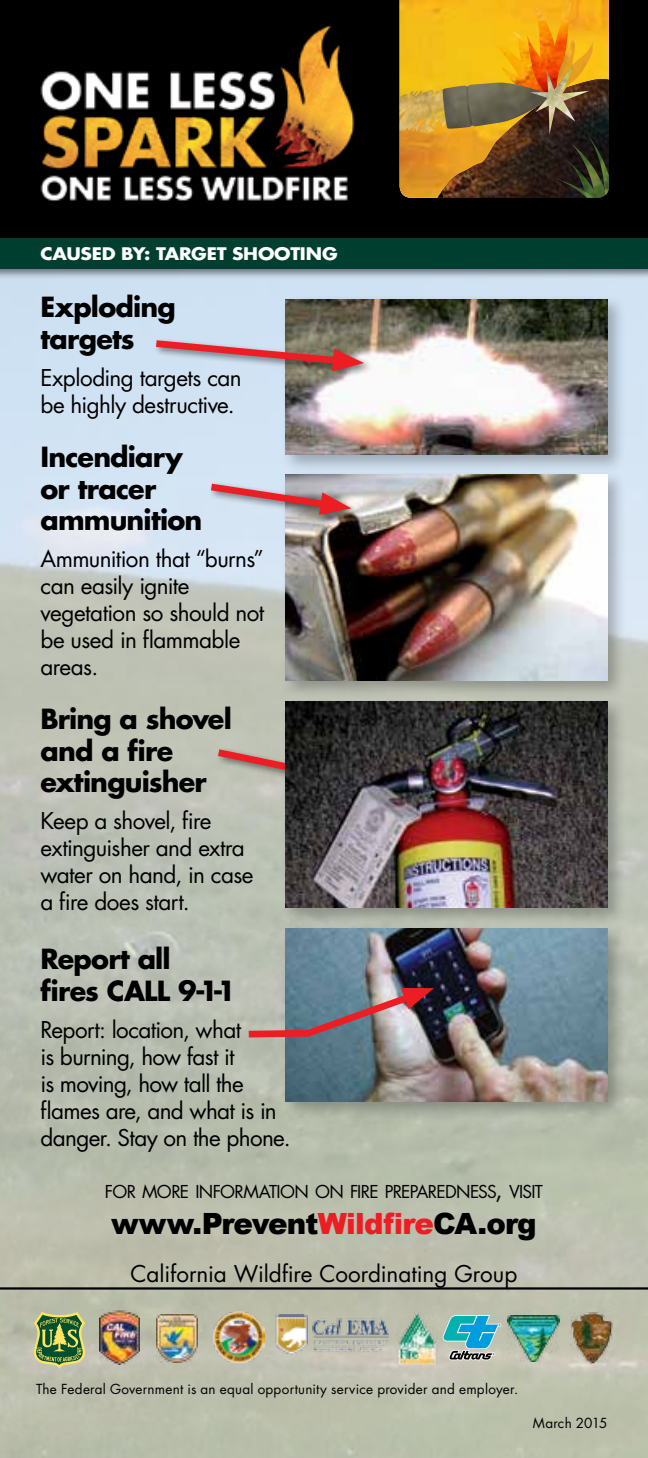
<style>
.page{position:relative;width:648px;height:1458px;background:#fff}
.page>*{position:absolute;margin:0;border:0;box-sizing:border-box;transform-origin:0 0}
.t1{font:900 29.25px "Arial";letter-spacing:-.025em;color:#000}
.t2{font:700 27px/31.5px "Futura";letter-spacing:-.03em;color:#000}
.t3{font:22.5px/27px "Futura";letter-spacing:-.025em;color:#000}
.t4{font:22.5px "Futura";color:#000}
.t5{font:17.32px "Futura";letter-spacing:-.045em;color:#000}
.t6{font:700 16.88px "Futura";letter-spacing:-.01em;color:#fff;scale:1.1 1}
.t7{font:13.5px "Futura";letter-spacing:.02em;color:#000}
.s1{font-size:24.75px}
.s2{color:#ed1d24}
</style>
<div class="page">
<img style="left:0;top:279px;width:648px;height:1179px">
<img style="left:0;top:0;width:648px;height:235px">
<div style="left:0;top:235px;width:648px;height:44px;background:#000;opacity:.5"></div>
<div style="left:0;top:239px;width:648px;height:30px;background:#003f2f"></div>
<img style="left:400px;top:0;width:209px;height:198px">
<img style="left:441px;top:79px;width:168px;height:119px">
<img style="left:497px;top:31px;width:30px;height:52px">
<img style="left:400px;top:89px;width:47px;height:43px">
<img style="left:571px;top:37px;width:23px;height:67px">
<img style="left:571px;top:143px;width:35px;height:55px">
<img style="left:563px;top:157px;width:35px;height:41px">
<img style="left:584px;top:129px;width:25px;height:66px">
<img style="left:608px;top:149px;width:1px;height:49px">
<img style="left:552px;top:177px;width:43px;height:21px">
<img style="left:443px;top:83px;width:87px;height:46px">
<img style="left:466px;top:86px;width:7px;height:40px">
<img style="left:527px;top:0;width:44px;height:102px">
<img style="left:530px;top:64px;width:60px;height:70px">
<div style="left:280px;top:294px;width:347px;height:180px;background:#000;opacity:.27"></div>
<img style="left:286px;top:299px;width:321px;height:155px">
<div style="left:280px;top:469px;width:347px;height:231px;background:#000;opacity:.27"></div>
<img style="left:286px;top:474px;width:321px;height:206px">
<div style="left:208px;top:481px;width:153px;height:44px;background:#000;opacity:.5"></div>
<svg style="left:204px;top:479px;width:148px;height:36px"></svg>
<div style="left:153px;top:337px;width:220px;height:44px;background:#000;opacity:.5"></div>
<svg style="left:149px;top:336px;width:215px;height:35px"></svg>
<div style="left:215px;top:746px;width:169px;height:54px;background:#c3c4bc"></div>
<svg style="left:211px;top:745px;width:69px;height:45px"></svg>
<div style="left:280px;top:697px;width:347px;height:230px;background:#000;opacity:.27"></div>
<img style="left:286px;top:702px;width:321px;height:205px">
<div style="left:280px;top:924px;width:347px;height:196px;background:#000;opacity:.27"></div>
<img style="left:286px;top:929px;width:321px;height:172px">
<svg style="left:242px;top:986px;width:192px;height:55px"></svg>
<img style="left:214px;top:1312px;width:51px;height:51px">
<img style="left:275px;top:1314px;width:113px;height:41px">
<img style="left:157px;top:1314px;width:40px;height:49px">
<hr style="left:0;top:1287px;width:648px;height:3px;background:#000">
<img style="left:99px;top:1310px;width:40px;height:54px">
<svg style="left:443px;top:1315px;width:58px;height:45px"></svg>
<img style="left:397px;top:1312px;width:40px;height:53px">
<img style="left:507px;top:1316px;width:52px;height:46px">
<img style="left:571px;top:1311px;width:41px;height:53px">
<svg style="left:34px;top:1312px;width:51px;height:57px"></svg>
<h1 class="t6" style="left:40px;top:242px;width:272px">CAUSED BY: TARGET SHOOTING</h1>
<h2 class="t2" style="left:40px;top:291px;width:137px">Exploding targets</h2>
<p class="t3" style="left:40px;top:364px;width:203px">Exploding targets can be highly destructive.</p>
<h2 class="t2" style="left:40px;top:440px;width:163px">Incendiary or tracer ammunition</h2>
<p class="t3" style="left:40px;top:545px;width:225px">Ammunition that “burns” can easily ignite vegetation so should not be used in flammable areas.</p>
<h2 class="t2" style="left:40px;top:703px;width:193px">Bring a shovel and a fire extinguisher</h2>
<p class="t3" style="left:40px;top:807px;width:215px">Keep a shovel, fire extinguisher and extra water on hand, in case a fire does start.</p>
<h2 class="t2" style="left:40px;top:942px;width:197px">Report all<br>fires CALL 9-1-1</h2>
<p class="t3" style="left:40px;top:1016px;width:252px">Report: location, what<br>is burning, how fast it<br>is moving, how tall the flames are, and what is in danger. Stay on the phone.</p>
<p class="t5" style="left:105px;top:1179px;width:440px">FOR MORE INFORMATION ON FIRE PREPAREDNESS<span class="s1">,</span> VISIT</p>
<p class="t1" style="left:111px;top:1202px;width:427px">www.Prevent<span class="s2">Wildfire</span>CA.org</p>
<p class="t4" style="left:131px;top:1259px;width:388px">California Wildfire Coordinating Group</p>
<p class="t7" style="left:36px;top:1380px;width:484px">The Federal Government is an equal opportunity service provider and employer.</p>
<p class="t7" style="left:533px;top:1414px;width:76px">March 2015</p>
</div>
